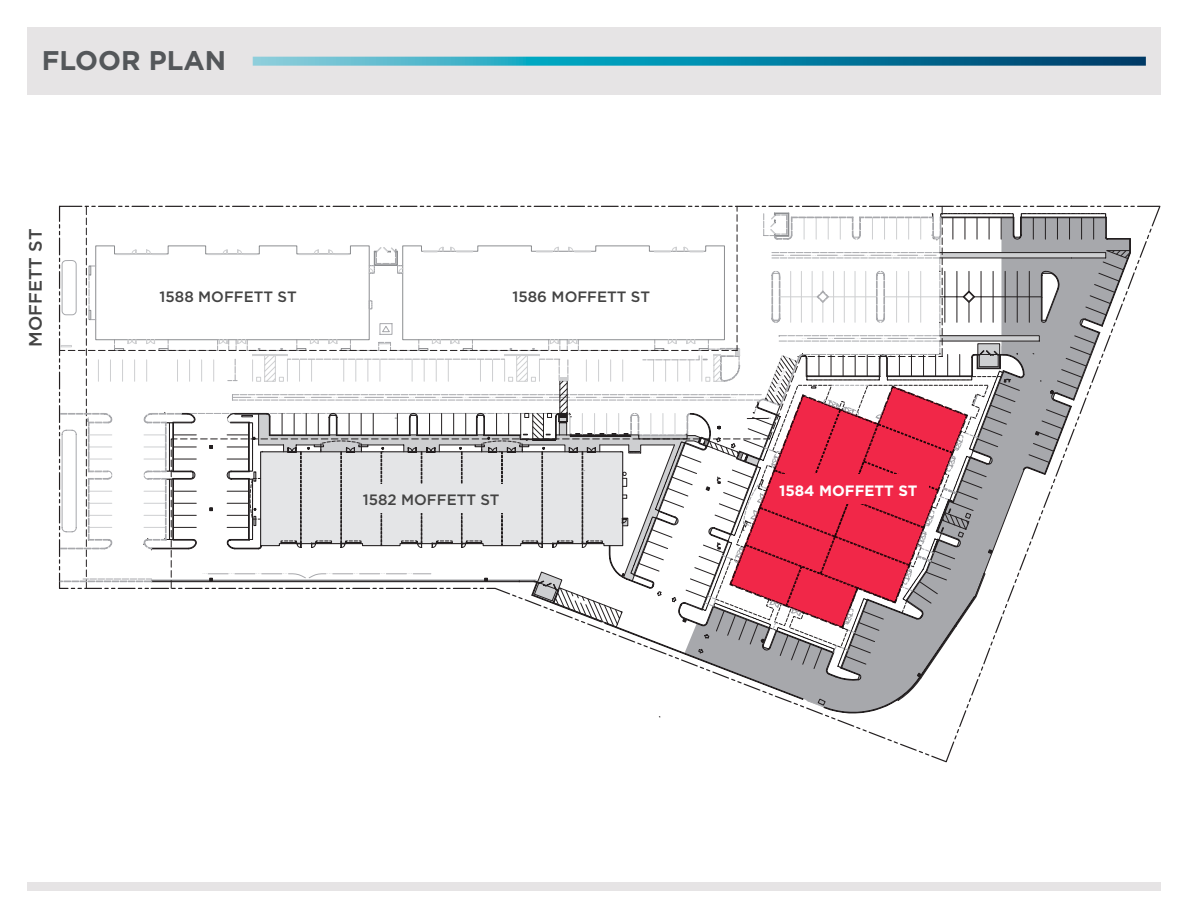
<style>
.page{position:relative;width:1188px;height:918px;background:#fff}
.page>*{position:absolute;margin:0;border:0;box-sizing:border-box;transform-origin:0 0}
.t1{font:700 27px "Gotham";color:#54575a}
.t2{font:500 18px "Gotham";color:#434343}
.t3{font:500 15px "Gotham";color:#434343}
.t4{font:700 15px "Gotham";color:#fff}
</style>
<div class="page">
<svg style="left:151px;top:212px;width:980px;height:501px"></svg>
<svg style="left:60px;top:540px;width:670px;height:42px"></svg>
<svg style="left:60px;top:215px;width:881px;height:325px"></svg>
<div style="left:368px;top:484px;width:147px;height:29px;background:#e4e5e7"></div>
<svg style="left:730px;top:386px;width:237px;height:242px;fill:#f12748"></svg>
<div style="left:27px;top:27px;width:1134px;height:67px;background:#e6e4e5"></div>
<div style="left:27px;top:882px;width:1134px;height:9px;background:#e6e4e5"></div>
<svg style="left:253px;top:57px;width:893px;height:9px;background:#238dab"></svg>
<div style="left:151px;top:279px;width:154px;height:34px;background:#fff"></div>
<div style="left:504px;top:279px;width:154px;height:34px;background:#fff"></div>
<p class="t1" style="left:42px;top:43px;width:186px">FLOOR PLAN</p>
<p class="t2" style="left:24px;top:347px;width:120px;rotate:-90deg">MOFFETT ST</p>
<p class="t3" style="left:160px;top:287px;width:139px">1588 MOFFETT ST</p>
<p class="t3" style="left:513px;top:287px;width:139px">1586 MOFFETT ST</p>
<p class="t3" style="left:363px;top:490px;width:138px">1582 MOFFETT ST</p>
<p class="t4" style="left:779px;top:480px;width:140px">1584 MOFFETT ST</p>
</div>
